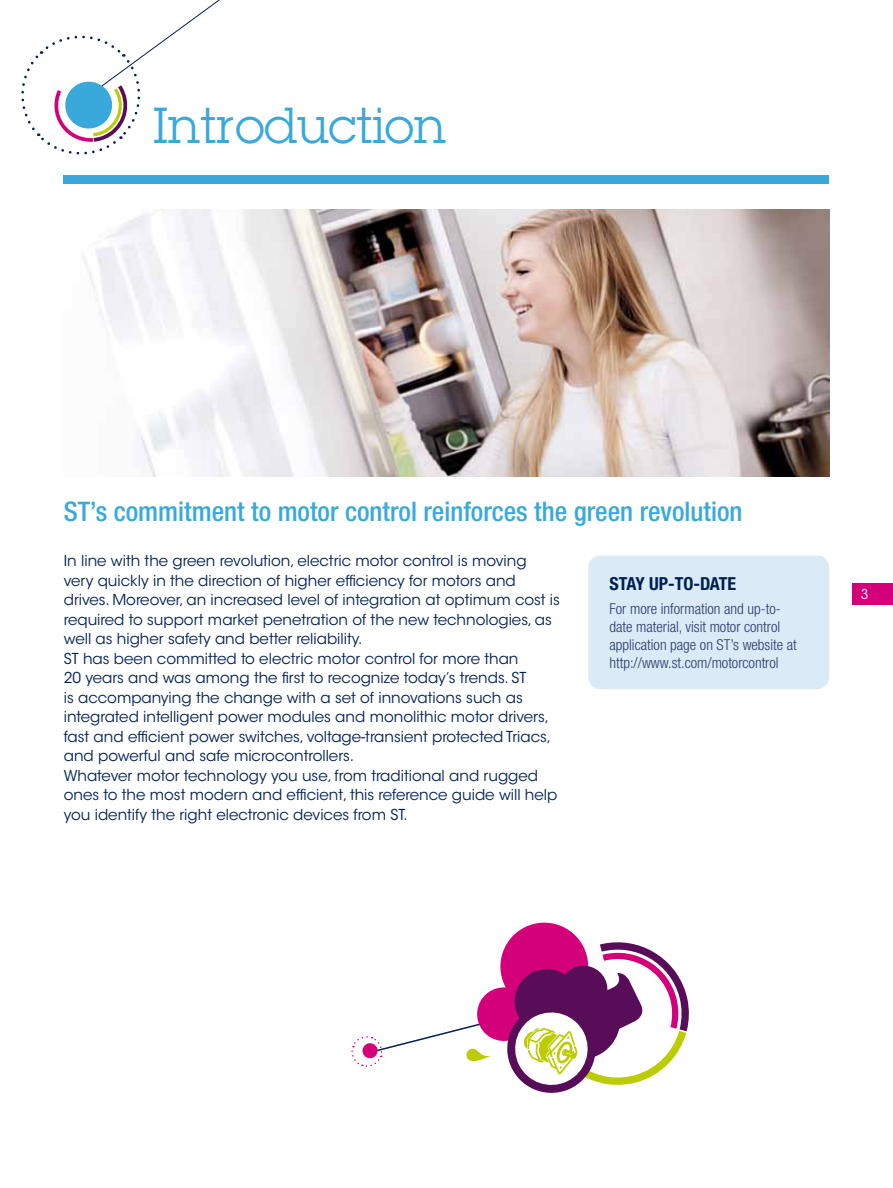
<style>
.page{position:relative;width:893px;height:1188px;background:#fff}
.page>*{position:absolute;margin:0;border:0;box-sizing:border-box;transform-origin:0 0}
.t1{font:49.5px "Lubalin Graph Std";color:#39a9dc}
.t2{font:500 condensed 27px "Helvetica Neue LT Std";color:#39a9dc}
.t3{font:700 condensed 18px "Helvetica Neue LT Std";letter-spacing:-.015em;color:#002052}
.t4{font:15px/19.5px "ITC Avant Garde Std";color:#002052}
.t5{font:300 condensed 15px/18px "Helvetica Neue LT Std";color:#293b6b}
.t6{font:13.5px "ITC Avant Garde Std";color:#fff}
</style>
<div class="page">
<svg style="left:21px;top:0;width:199px;height:155px"></svg>
<div style="left:64px;top:175px;width:765px;height:9px;background:#39a9dc"></div>
<div style="left:588px;top:556px;width:241px;height:133px;background:#daeaf7;border-radius:13px"></div>
<div style="left:853px;top:583px;width:40px;height:22px;background:#d4007a"></div>
<img style="left:83px;top:209px;width:746px;height:267px">
<svg style="left:351px;top:922px;width:338px;height:171px"></svg>
<h1 class="t1" style="left:153px;top:94px;width:295px">Introduction</h1>
<h2 class="t2" style="left:64px;top:495px;width:680px">ST’s commitment to motor control reinforces the green revolution</h2>
<p class="t4" style="left:64px;top:551px;width:498px">In line with the green revolution, electric motor control is moving very quickly in the direction of higher efficiency for motors and drives. Moreover, an increased level of integration at optimum cost is required to support market penetration of the new technologies, as well as higher safety and better reliability.<br>ST has been committed to electric motor control for more than<br>20 years and was among the first to recognize today’s trends. ST<br>is accompanying the change with a set of innovations such as integrated intelligent power modules and monolithic motor drivers, fast and efficient power switches, voltage-transient protected Triacs, and powerful and safe microcontrollers.<br>Whatever motor technology you use, from traditional and rugged ones to the most modern and efficient, this reference guide will help you identify the right electronic devices from ST.</p>
<p class="t3" style="left:609px;top:572px;width:128px">STAY UP-TO-DATE</p>
<p class="t5" style="left:609px;top:600px;width:189px">For more information and up-to&shy;date material, visit motor control application page on ST’s website at http://www.st.com/motorcontrol</p>
<p class="t6" style="left:861px;top:586px;width:9px">3</p>
</div>
